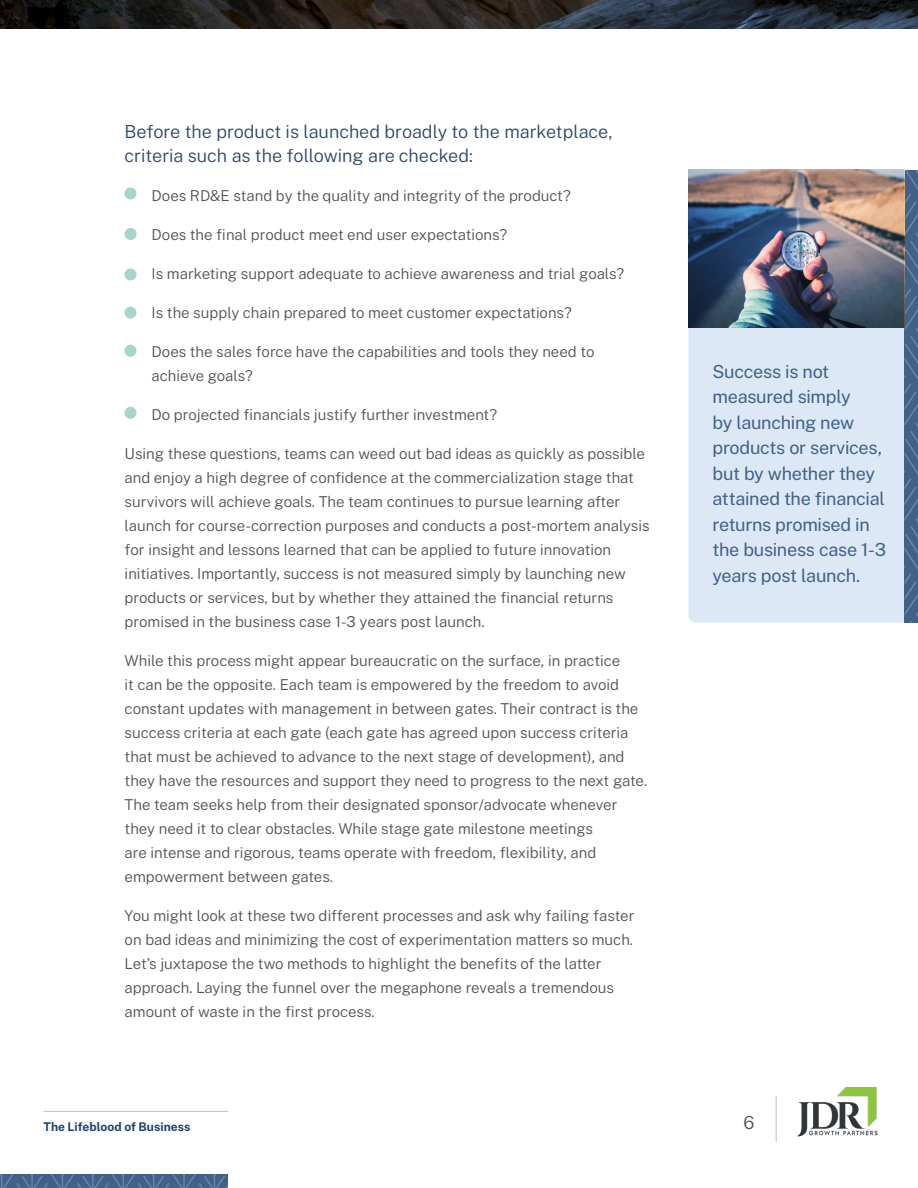
<style>
.page{position:relative;width:918px;height:1188px;background:#fff}
.page>*{position:absolute;margin:0;border:0;box-sizing:border-box;transform-origin:0 0}
.t1{font:18px/25.5px "Public Sans";letter-spacing:-.015em;color:#426186}
.t2{font:300 18px/24px "Public Sans";color:#2b4769}
.t3{font:300 18px "Public Sans";color:#515151}
.t4{font:300 15px/24px "Public Sans";color:#515151}
.t5{font:700 12px "Public Sans";letter-spacing:.005em;color:#1a4272}
</style>
<div class="page">
<img style="left:797px;top:1088px;width:81px;height:49px">
<hr style="left:776px;top:1096px;width:1px;height:46px;background:#d5d5d5">
<svg style="left:0;top:1174px;width:228px;height:14px;background:#48678d"></svg>
<div style="left:124px;top:188px;width:12px;height:12px;background:#a4d6cd;border-radius:50%"></div>
<div style="left:124px;top:228px;width:12px;height:12px;background:#a4d6cd;border-radius:50%"></div>
<div style="left:124px;top:268px;width:12px;height:12px;background:#a4d6cd;border-radius:50%"></div>
<div style="left:124px;top:307px;width:12px;height:12px;background:#a4d6cd;border-radius:50%"></div>
<div style="left:124px;top:345px;width:12px;height:12px;background:#a4d6cd;border-radius:50%"></div>
<div style="left:124px;top:407px;width:12px;height:12px;background:#a4d6cd;border-radius:50%"></div>
<hr style="left:44px;top:1111px;width:184px;height:1px;background:#6185af">
<svg style="left:0;top:0;width:918px;height:28px;background:#242527"></svg>
<div style="left:688px;top:307px;width:230px;height:316px;background:#dce8f6;border-radius:6px"></div>
<svg style="left:904px;top:170px;width:14px;height:452px;background:#49678a"></svg>
<img style="left:688px;top:170px;width:216px;height:158px">
<p class="t2" style="left:125px;top:119px;width:490px">Before the product is launched broadly to the marketplace, criteria such as the following are checked:</p>
<p class="t4" style="left:125px;top:183px;width:448px">• Does RD&amp;E stand by the quality and integrity of the product?</p>
<p class="t4" style="left:125px;top:222px;width:384px">• Does the final product meet end user expectations?</p>
<p class="t4" style="left:125px;top:261px;width:501px">• Is marketing support adequate to achieve awareness and trial goals?</p>
<p class="t4" style="left:125px;top:300px;width:449px">• Is the supply chain prepared to meet customer expectations?</p>
<p class="t4" style="left:152px;top:339px;width:444px;text-indent:-27px">• Does the sales force have the capabilities and tools they need to achieve goals?</p>
<p class="t4" style="left:125px;top:402px;width:374px">• Do projected financials justify further investment?</p>
<p class="t4" style="left:125px;top:441px;width:527px">Using these questions, teams can weed out bad ideas as quickly as possible and enjoy a high degree of confidence at the commercialization stage that survivors will achieve goals. The team continues to pursue learning after launch for course-correction purposes and conducts a post-mortem analysis for insight and lessons learned that can be applied to future innovation initiatives. Importantly, success is not measured simply by launching new products or services, but by whether they attained the financial returns promised in the business case 1-3 years post launch.</p>
<p class="t4" style="left:125px;top:648px;width:524px">While this process might appear bureaucratic on the surface, in practice<br>it can be the opposite. Each team is empowered by the freedom to avoid constant updates with management in between gates. Their contract is the success criteria at each gate (each gate has agreed upon success criteria that must be achieved to advance to the next stage of development), and they have the resources and support they need to progress to the next gate.<br>The team seeks help from their designated sponsor/advocate whenever they need it to clear obstacles. While stage gate milestone meetings<br>are intense and rigorous, teams operate with freedom, flexibility, and empowerment between gates.</p>
<p class="t4" style="left:125px;top:903px;width:511px">You might look at these two different processes and ask why failing faster on bad ideas and minimizing the cost of experimentation matters so much.<br>Let’s juxtapose the two methods to highlight the benefits of the latter approach. Laying the funnel over the megaphone reveals a tremendous amount of waste in the first process.</p>
<p class="t5" style="left:44px;top:1118px;width:149px">The Lifeblood of Business</p>
<p class="t1" style="left:712px;top:358px;width:175px">Success is not measured simply<br>by launching new products or services, but by whether they attained the financial returns promised in the business case 1-3 years post launch.</p>
<p class="t3" style="left:743px;top:1110px;width:13px">6</p>
</div>
